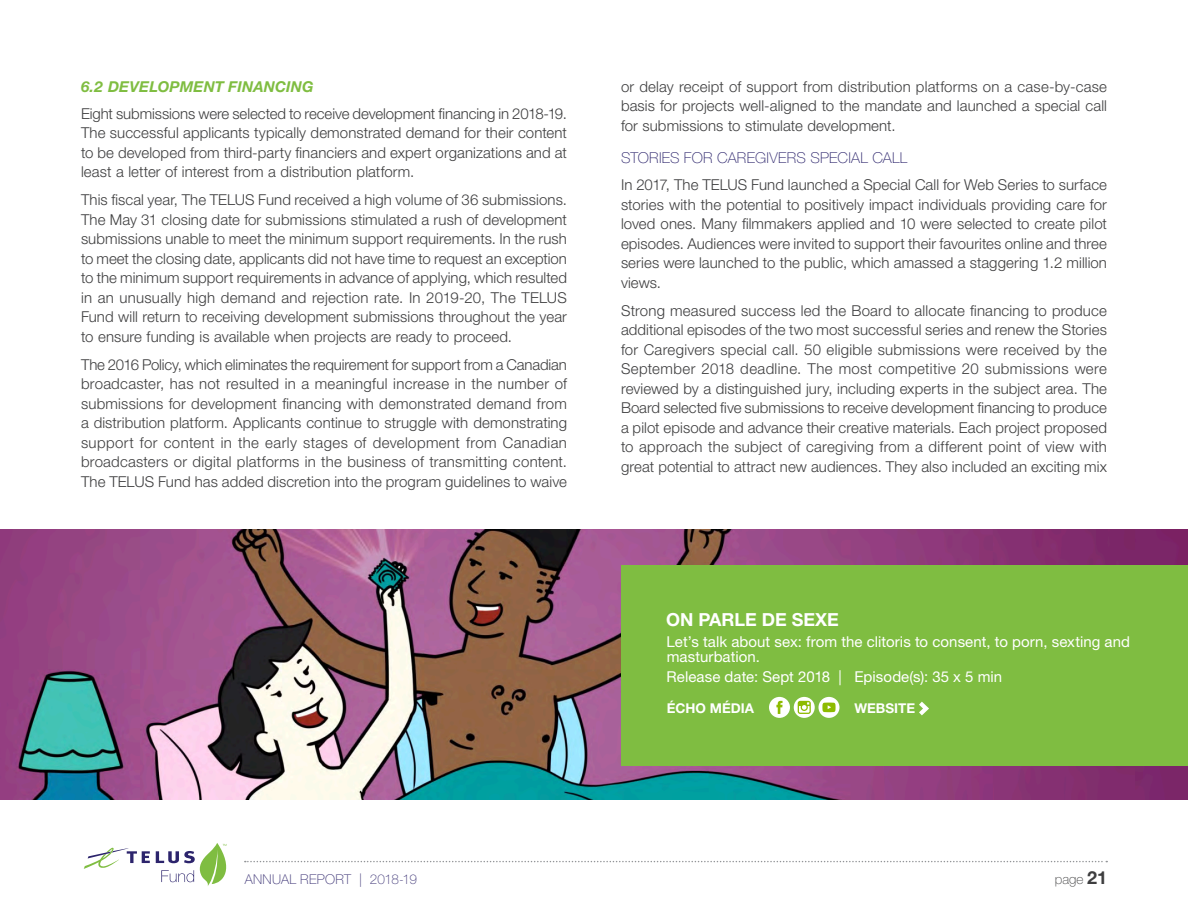
<style>
.page{position:relative;width:1188px;height:918px;background:#fff}
.page>*{position:absolute;margin:0;border:0;box-sizing:border-box;transform-origin:0 0}
.ProjectBanner_Captio{font:700 18px "Helvetica Neue LT Std";color:#fff}
.Body{font:300 15px/19.5px "Helvetica Neue LT Std";letter-spacing:.005em;color:#3e3e3f;text-align:justify}
.ProjectBanner_Captio-2{font:15px/15px "Helvetica Neue LT Std";letter-spacing:.005em;color:#fff}
.ProjectBanner_Releas{font:15px "Helvetica Neue LT Std";letter-spacing:.005em;color:#fff}
.Subhead_level_3{font:100 15px "Helvetica Neue LT Std";letter-spacing:.02em;color:#2c246c}
.Subhead_Level_2{font:italic 700 15px "Helvetica Neue LT Std";letter-spacing:.01em;color:#7fbd41}
.t1{font:100 13.5px "Helvetica Neue LT Std";letter-spacing:.02em;color:#3c3375}
.ProjectBanner_Produc{font:700 13.5px "Helvetica Neue LT Std";color:#fff}
.t2{font:100 13.5px "Helvetica Neue LT Std";color:#3e3e3f}
.s1{font-weight:700;font-size:18px}
</style>
<div class="page">
<img style="left:0;top:529px;width:1188px;height:270px">
<div style="left:621px;top:565px;width:567px;height:201px;background:#7fbd41"></div>
<div style="left:769px;top:697px;width:21px;height:21px;background:#fff;border-radius:50%"></div>
<svg style="left:776px;top:701px;width:7px;height:13px"></svg>
<svg style="left:794px;top:697px;width:21px;height:21px"></svg>
<svg style="left:798px;top:701px;width:13px;height:13px"></svg>
<svg style="left:818px;top:697px;width:21px;height:21px"></svg>
<svg style="left:822px;top:703px;width:14px;height:9px"></svg>
<svg style="left:919px;top:702px;width:10px;height:13px"></svg>
<svg style="left:245px;top:861px;width:862px;height:1px"></svg>
<svg style="left:84px;top:848px;width:66px;height:21px"></svg>
<svg style="left:156px;top:843px;width:71px;height:43px"></svg>
<p class="Subhead_Level_2" style="left:81px;top:77px;width:234px">6.2 DEVELOPMENT FINANCING</p>
<p class="Body" style="left:81px;top:103px;width:488px">Eight submissions were selected to receive development financing in 2018-19.<br>The successful applicants typically demonstrated demand for their content to be developed from third-party financiers and expert organizations and at least a letter of interest from a distribution platform.</p>
<p class="Body" style="left:81px;top:190px;width:488px">This fiscal year, The TELUS Fund received a high volume of 36 submissions.<br>The May 31 closing date for submissions stimulated a rush of development submissions unable to meet the minimum support requirements. In the rush to meet the closing date, applicants did not have time to request an exception to the minimum support requirements in advance of applying, which resulted in an unusually high demand and rejection rate. In 2019-20, The TELUS Fund will return to receiving development submissions throughout the year to ensure funding is available when projects are ready to proceed.</p>
<p class="Body" style="left:81px;top:355px;width:488px">The 2016 Policy, which eliminates the requirement for support from a Canadian broadcaster, has not resulted in a meaningful increase in the number of submissions for development financing with demonstrated demand from a distribution platform. Applicants continue to struggle with demonstrating support for content in the early stages of development from Canadian broadcasters or digital platforms in the business of transmitting content.<br>The TELUS Fund has added discretion into the program guidelines to waive</p>
<p class="Body" style="left:621px;top:76px;width:488px">or delay receipt of support from distribution platforms on a case-by-case basis for projects well-aligned to the mandate and launched a special call for submissions to stimulate development.</p>
<p class="Subhead_level_3" style="left:621px;top:149px;width:288px">STORIES FOR CAREGIVERS SPECIAL CALL</p>
<p class="Body" style="left:621px;top:175px;width:488px">In 2017, The TELUS Fund launched a Special Call for Web Series to surface stories with the potential to positively impact individuals providing care for loved ones. Many filmmakers applied and 10 were selected to create pilot episodes. Audiences were invited to support their favourites online and three series were launched to the public, which amassed a staggering 1.2 million views.</p>
<p class="Body" style="left:621px;top:301px;width:488px">Strong measured success led the Board to allocate financing to produce additional episodes of the two most successful series and renew the Stories for Caregivers special call. 50 eligible submissions were received by the September 2018 deadline. The most competitive 20 submissions were reviewed by a distinguished jury, including experts in the subject area. The Board selected five submissions to receive development financing to produce a pilot episode and advance their creative materials. Each project proposed to approach the subject of caregiving from a different point of view with great potential to attract new audiences. They also included an exciting mix</p>
<p class="ProjectBanner_Captio" style="left:666px;top:609px;width:174px">ON PARLE DE SEXE</p>
<p class="ProjectBanner_Captio-2" style="left:667px;top:633px;width:465px">Let’s talk about sex: from the clitoris to consent, to porn, sexting and masturbation.</p>
<p class="ProjectBanner_Releas" style="left:667px;top:668px;width:337px">Release date: Sept 2018 | Episode(s): 35 x 5 min</p>
<p class="ProjectBanner_Produc" style="left:667px;top:700px;width:89px">ÉCHO MÉDIA</p>
<p class="ProjectBanner_Produc" style="left:855px;top:700px;width:62px">WEBSITE</p>
<p class="t1" style="left:245px;top:871px;width:174px">ANNUAL REPORT | 2018-19</p>
<p class="t2" style="left:1055px;top:871px;width:54px">page <span class="s1">21</span></p>
</div>
